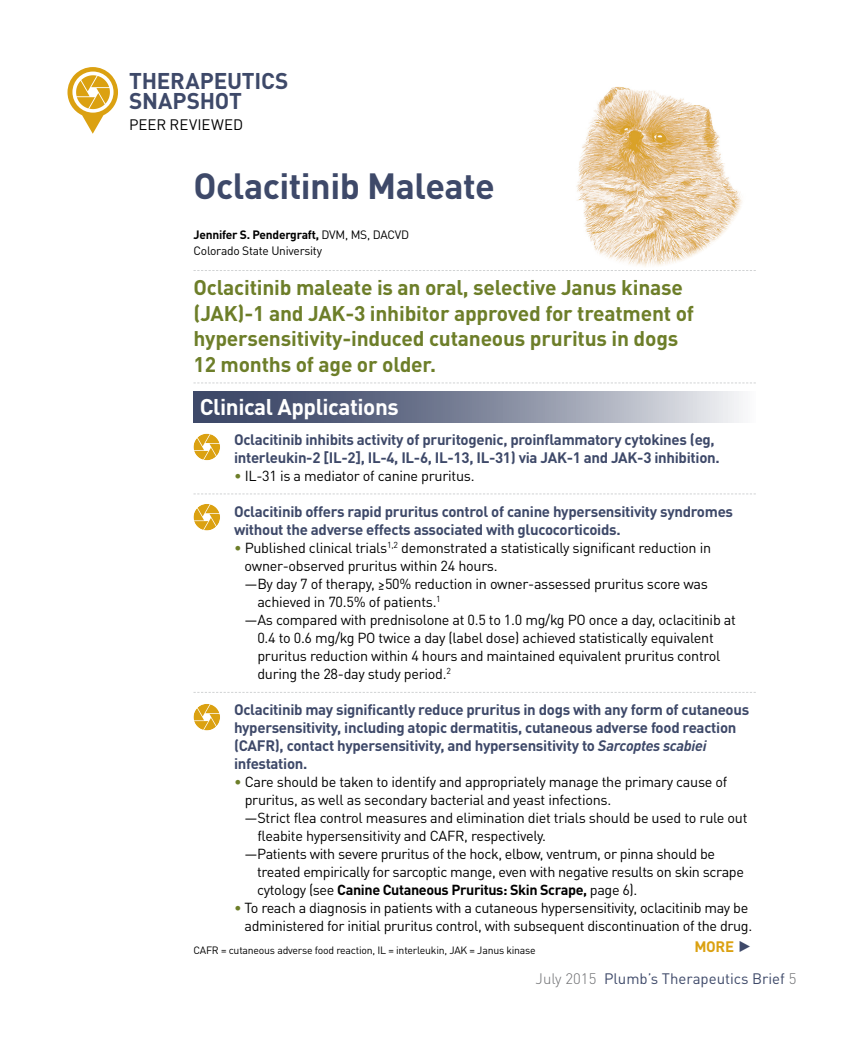
<style>
.page{position:relative;width:864px;height:1040px;background:#fff}
.page>*{position:absolute;margin:0;border:0;box-sizing:border-box;transform-origin:0 0}
.t1{font:700 36px "DINOT";letter-spacing:-.015em;color:#3e4969}
.t2{font:700 22.5px/19.5px "DINOT";letter-spacing:-.01em;color:#3e4969}
.t3{font:700 22.5px "DINOT";letter-spacing:-.02em;color:#fff}
.t4{font:700 21px/25.5px "DINOT";letter-spacing:-.01em;color:#6d7e29}
.t5{font:700 15px/18px "DINOT";letter-spacing:-.02em;color:#3e4969}
.t6{font:15px "DINOT";color:#3e4969}
.t7{font:15px "DINOT";color:#000}
.t8{font:700 15px "DINOT";color:#dba111}
.t9{font:14.4px/18px "DINOT";letter-spacing:-.02em;color:#000;text-align:right}
.t10{font:700 14.4px "DINOT";letter-spacing:-.03em;color:#000}
.t11{font:12px/16.5px "DINOT";letter-spacing:-.02em;color:#000}
.t12{font:10.5px "DINOT";letter-spacing:-.02em;color:#000}
.s1{font-weight:700}
.s2{color:#6d7e29}
.s3{font-style:italic}
.s4{font-weight:400}
.s5{font-weight:300;color:#6d6e71}
</style>
<div class="page">
<svg style="left:68px;top:67px;width:50px;height:67px"></svg>
<svg style="left:194px;top:270px;width:562px;height:1px"></svg>
<svg style="left:194px;top:382px;width:562px;height:1px"></svg>
<svg style="left:194px;top:692px;width:562px;height:1px"></svg>
<svg style="left:194px;top:493px;width:562px;height:1px"></svg>
<img style="left:576px;top:87px;width:166px;height:180px">
<svg style="left:194px;top:392px;width:547px;height:31px;background:#838a9e"></svg>
<svg style="left:194px;top:433px;width:26px;height:27px"></svg>
<svg style="left:194px;top:704px;width:26px;height:26px"></svg>
<svg style="left:194px;top:504px;width:26px;height:26px"></svg>
<h2 class="t2" style="left:129px;top:71px;width:161px">THERAPEUTICS<br>SNAPSHOT</h2>
<p class="t7" style="left:129px;top:115px;width:116px">PEER REVIEWED</p>
<h1 class="t1" style="left:194px;top:162px;width:303px">Oclacitinib Maleate</h1>
<p class="t11" style="left:194px;top:226px;width:217px"><span class="s1">Jennifer S. Pendergraft,</span> DVM, MS, DACVD<br>Colorado State University</p>
<h3 class="t4" style="left:194px;top:274px;width:502px">Oclacitinib maleate is an oral, selective Janus kinase (JAK)-1 and JAK-3 inhibitor approved for treatment of hypersensitivity-induced cutaneous pruritus in dogs 12 months of age or older.</h3>
<h2 class="t3" style="left:200px;top:392px;width:201px">Clinical Applications</h2>
<p class="t5" style="left:234px;top:430px;width:487px">Oclacitinib inhibits activity of pruritogenic, proinflammatory cytokines (eg, interleukin-2 [IL-2], IL-4, IL-6, IL-13, IL-31) via JAK-1 and JAK-3 inhibition.</p>
<p class="t9" style="left:234px;top:466px;width:242px"><span class="s2">•</span> IL-31 is a mediator of canine pruritus.</p>
<p class="t5" style="left:234px;top:502px;width:501px">Oclacitinib offers rapid pruritus control of canine hypersensitivity syndromes without the adverse effects associated with glucocorticoids.</p>
<p class="t9" style="left:234px;top:538px;width:479px"><span class="s2">•</span> Published clinical trials<sup>1,2</sup> demonstrated a statistically significant reduction in</p>
<p class="t9" style="left:245px;top:556px;width:255px">owner-observed pruritus within 24 hours.</p>
<p class="t9" style="left:244px;top:574px;width:465px">—By day 7 of therapy, &gt;50% reduction in owner-assessed pruritus score was</p>
<p class="t9" style="left:257px;top:592px;width:185px">achieved in 70.5% of patients.<sup>1</sup></p>
<p class="t9" style="left:244px;top:610px;width:493px">—As compared with prednisolone at 0.5 to 1.0 mg/kg PO once a day, oclacitinib at</p>
<p class="t9" style="left:257px;top:628px;width:458px">0.4 to 0.6 mg/kg PO twice a day (label dose) achieved statistically equivalent</p>
<p class="t9" style="left:257px;top:646px;width:465px">pruritus reduction within 4 hours and maintained equivalent pruritus control</p>
<p class="t9" style="left:257px;top:664px;width:195px">during the 28-day study period.<sup>2</sup></p>
<p class="t5" style="left:234px;top:700px;width:517px">Oclacitinib may significantly reduce pruritus in dogs with any form of cutaneous hypersensitivity, including atopic dermatitis, cutaneous adverse food reaction (CAFR), contact hypersensitivity, and hypersensitivity to <span class="s3">Sarcoptes scabiei </span>infestation.</p>
<p class="t9" style="left:234px;top:772px;width:495px"><span class="s2">•</span> Care should be taken to identify and appropriately manage the primary cause of</p>
<p class="t9" style="left:245px;top:790px;width:368px">pruritus, as well as secondary bacterial and yeast infections.</p>
<p class="t9" style="left:244px;top:808px;width:505px">—Strict flea control measures and elimination diet trials should be used to rule out</p>
<p class="t9" style="left:257px;top:826px;width:290px">fleabite hypersensitivity and CAFR, respectively.</p>
<p class="t9" style="left:244px;top:844px;width:472px">—Patients with severe pruritus of the hock, elbow, ventrum, or pinna should be</p>
<p class="t9" style="left:257px;top:862px;width:488px">treated empirically for sarcoptic mange, even with negative results on skin scrape</p>
<p class="t10" style="left:257px;top:880px;width:382px"><span class="s4">cytology (see</span> Canine Cutaneous Pruritus: Skin Scrape, <span class="s4">page 6).</span></p>
<p class="t9" style="left:234px;top:898px;width:520px"><span class="s2">•</span> To reach a diagnosis in patients with a cutaneous hypersensitivity, oclacitinib may be administered for initial pruritus control, with subsequent discontinuation of the drug.</p>
<p class="t12" style="left:194px;top:943px;width:344px">CAFR = cutaneous adverse food reaction, IL = interleukin, JAK = Janus kinase</p>
<p class="t8" style="left:694px;top:937px;width:41px">MORE</p>
<p class="t6" style="left:536px;top:969px;width:262px"><span class="s5">July 2015</span> Plumb’s Therapeutics Brief <span class="s5">5</span></p>
</div>
